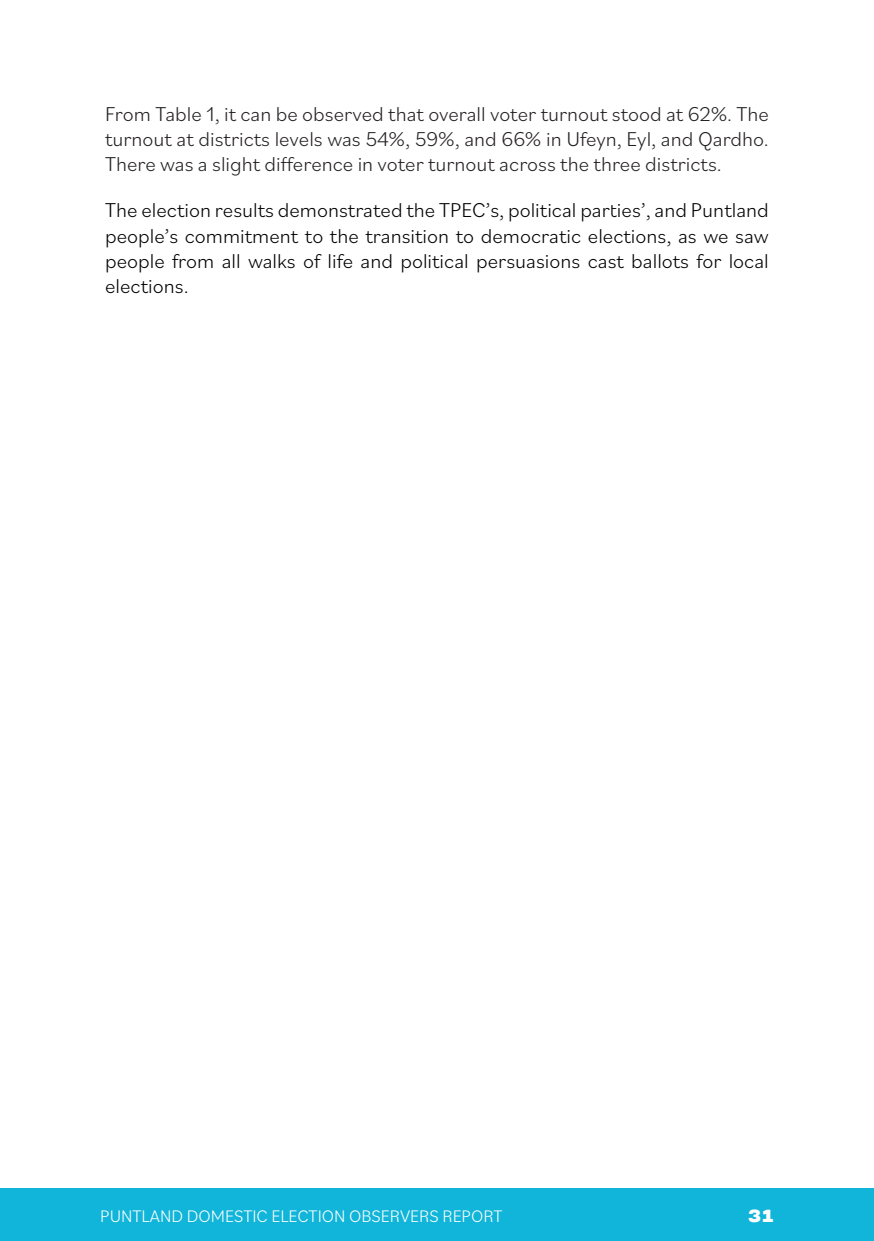
<style>
.page{position:relative;width:874px;height:1241px;background:#fff}
.page>*{position:absolute;margin:0;border:0;box-sizing:border-box;transform-origin:0 0}
.body_text{font:300 21px/25.2px "Bilo";color:#000;text-align:justify}
.body_text-2{font:300 21px/25.2px "Bilo";color:#231f20;text-align:justify}
.t1{font:300 17.5px "Bilo";color:#fff}
.t2{font:700 17.5px "Integral CF";color:#fff}
</style>
<div class="page">
<div style="left:0;top:1187px;width:873px;height:53px;background:#11b5d9"></div>
<p class="body_text-2" style="left:105px;top:100px;width:665px">From Table 1, it can be observed that overall voter turnout stood at 62%. The turnout at districts levels was 54%, 59%, and 66% in Ufeyn, Eyl, and Qardho.<br>There was a slight difference in voter turnout across the three districts.</p>
<p class="body_text" style="left:105px;top:197px;width:665px">The election results demonstrated the TPEC’s, political parties’, and Puntland people’s commitment to the transition to democratic elections, as we saw people from all walks of life and political persuasions cast ballots for local elections.</p>
<p class="t1" style="left:100px;top:1203px;width:403px">PUNTLAND DOMESTIC ELECTION OBSERVERS REPORT</p>
<p class="t2" style="left:748px;top:1205px;width:27px">31</p>
</div>
